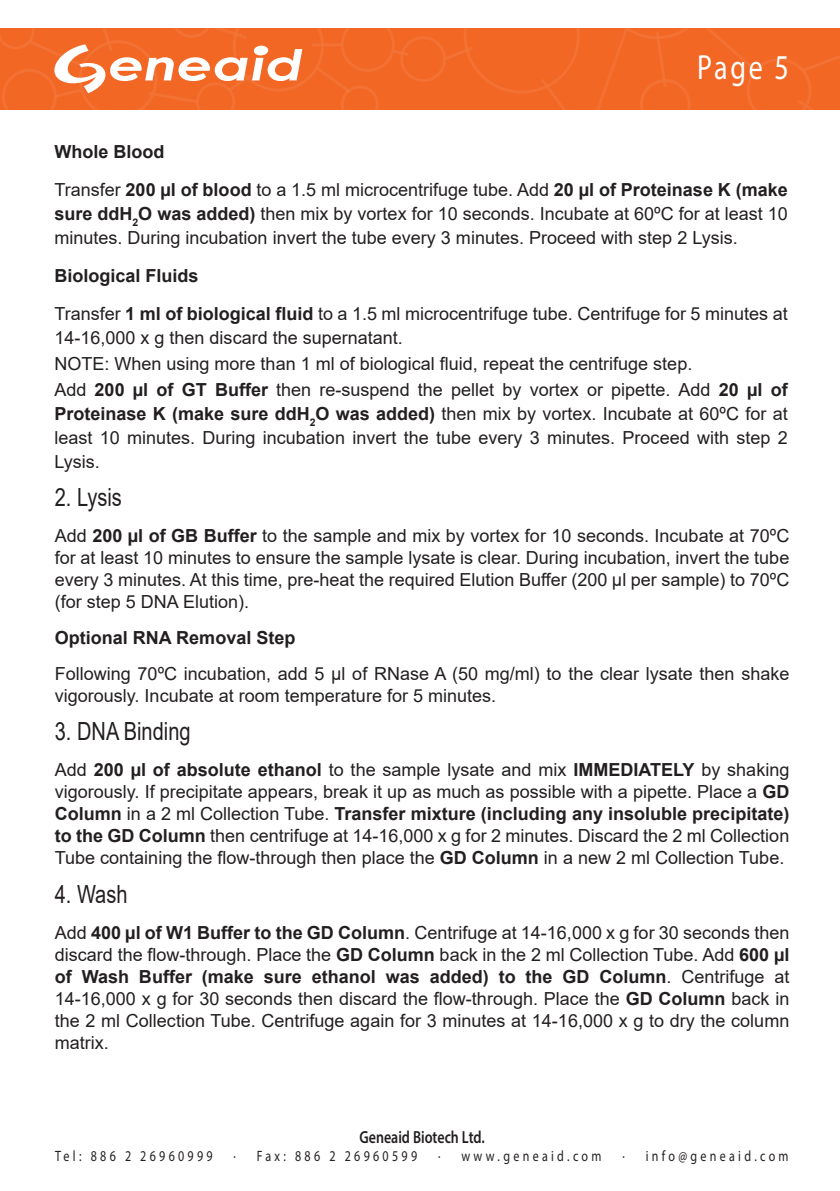
<style>
.page{position:relative;width:840px;height:1191px;background:#fff}
.page>*{position:absolute;margin:0;border:0;box-sizing:border-box;transform-origin:0 0}
.t1{font:35px "Myriad Pro";color:#fff;scale:.8 1}
.t2{font:25px "Arial";color:#231f20;scale:.8 1}
.t3{font:18px/22px "Arial";color:#231f20}
.t4{font:700 18px/38px "Arial";color:#231f20}
.t5{font:600 17.6px "Myriad Pro";color:#231f20;scale:.8 1}
.t6{font:15px "Myriad Pro";letter-spacing:.275em;color:#231f20;scale:.8 1}
.s1{font-weight:400}
.s2{font-weight:700}
</style>
<div class="page">
<div style="left:0;top:28px;width:839px;height:82px;background:#f26724"></div>
<div style="left:730px;top:137px;width:50px;height:50px;border:3px solid #fff;border-radius:50%"></div>
<div style="left:2px;top:69px;width:55px;height:55px;border:3px solid #fff;border-radius:50%"></div>
<div style="left:340px;top:85px;width:38px;height:38px;border:3px solid #fff;border-radius:50%"></div>
<div style="left:555px;top:118px;width:55px;height:56px;border:3px solid #fff;border-radius:50%"></div>
<svg style="left:316px;top:66px;width:35px;height:27px"></svg>
<div style="left:196px;top:82px;width:39px;height:39px;border:3px solid #fff;border-radius:50%"></div>
<svg style="left:0;top:28px;width:302px;height:75px"></svg>
<div style="left:340px;top:18px;width:55px;height:54px;border:3px solid #fff;border-radius:50%"></div>
<hr style="left:311px;top:43px;width:31px;height:3px;background:#fff">
<svg style="left:392px;top:28px;width:447px;height:138px"></svg>
<h1 class="t1" style="left:696px;top:45px;width:116px">Page 5</h1>
<p class="t4" style="left:54px;top:133px;width:734px">Whole Blood<br><span class="s1">Transfer</span> 200 µl of blood <span class="s1">to a 1.5 ml microcentrifuge tube. Add</span> 20 µl of Proteinase K (make</p>
<p class="t3" style="left:54px;top:201px;width:734px;line-height:24px"><span class="s2">sure ddH</span><sub>2</sub><span class="s2">O was added)</span> then mix by vortex for 10 seconds. Incubate at 60ºC for at least 10 minutes. During incubation invert the tube every 3 minutes. Proceed with step 2 Lysis.</p>
<p class="t3" style="left:54px;top:256px;width:734px;line-height:38px"><span class="s2">Biological Fluids<br></span>Transfer <span class="s2">1 ml of biological fluid</span> to a 1.5 ml microcentrifuge tube. Centrifuge for 5 minutes at</p>
<p class="t3" style="left:54px;top:324px;width:734px;line-height:26px">14-16,000 x g then discard the supernatant.<br>NOTE: When using more than 1 ml of biological fluid, repeat the centrifuge step.<br>Add <span class="s2">200 µl of GT Buffer</span> then re-suspend the pellet by vortex or pipette. Add <span class="s2">20 µl of</span></p>
<p class="t3" style="left:54px;top:401px;width:734px;line-height:24px;text-align:justify"><span class="s2">Proteinase K (make sure ddH</span><sub>2</sub><span class="s2">O was added)</span> then mix by vortex. Incubate at 60ºC for at least 10 minutes. During incubation invert the tube every 3 minutes. Proceed with step 2<br>Lysis.</p>
<h2 class="t2" style="left:55px;top:480px;width:85px">2. Lysis</h2>
<p class="t3" style="left:55px;top:525px;width:735px;text-align:justify">Add <span class="s2">200 µl of GB Buffer</span> to the sample and mix by vortex for 10 seconds. Incubate at 70ºC for at least 10 minutes to ensure the sample lysate is clear. During incubation, invert the tube every 3 minutes. At this time, pre-heat the required Elution Buffer (200 μl per sample) to 70ºC (for step 5 DNA Elution).</p>
<p class="t4" style="left:55px;top:619px;width:242px">Optional RNA Removal Step</p>
<p class="t3" style="left:55px;top:663px;width:735px">Following 70ºC incubation, add 5 μl of RNase A (50 mg/ml) to the clear lysate then shake vigorously. Incubate at room temperature for 5 minutes.</p>
<h2 class="t2" style="left:55px;top:714px;width:171px">3. DNA Binding</h2>
<p class="t3" style="left:55px;top:759px;width:735px;text-align:justify">Add <span class="s2">200 µl of absolute ethanol</span> to the sample lysate and mix <span class="s2">IMMEDIATELY</span> by shaking vigorously. If precipitate appears, break it up as much as possible with a pipette. Place a <span class="s2">GD Column</span> in a 2 ml Collection Tube. <span class="s2">Transfer mixture (including any insoluble precipitate) to the GD Column</span> then centrifuge at 14-16,000 x g for 2 minutes. Discard the 2 ml Collection Tube containing the flow-through then place the <span class="s2">GD Column</span> in a new 2 ml Collection Tube.</p>
<h2 class="t2" style="left:55px;top:876px;width:92px">4. Wash</h2>
<p class="t3" style="left:55px;top:921px;width:735px;text-align:justify">Add <span class="s2">400 µl of W1 Buffer to the GD Column</span>. Centrifuge at 14-16,000 x g for 30 seconds then discard the flow-through. Place the <span class="s2">GD Column</span> back in the 2 ml Collection Tube. Add <span class="s2">600 µl of Wash Buffer (make sure ethanol was added) to the GD Column</span>. Centrifuge at 14-16,000 x g for 30 seconds then discard the flow-through. Place the <span class="s2">GD Column</span> back in the 2 ml Collection Tube. Centrifuge again for 3 minutes at 14-16,000 x g to dry the column matrix.</p>
<p class="t5" style="left:359px;top:1126px;width:158px">Geneaid Biotech Ltd.</p>
<p class="t6" style="left:55px;top:1146px;width:198px">Tel: 886 2 26960999</p>
<p class="t6" style="left:233px;top:1146px;width:231px">· Fax: 886 2 26960599</p>
<p class="t6" style="left:438px;top:1146px;width:206px">· www.geneaid.com</p>
<p class="t6" style="left:622px;top:1146px;width:209px">· info@geneaid.com</p>
</div>
